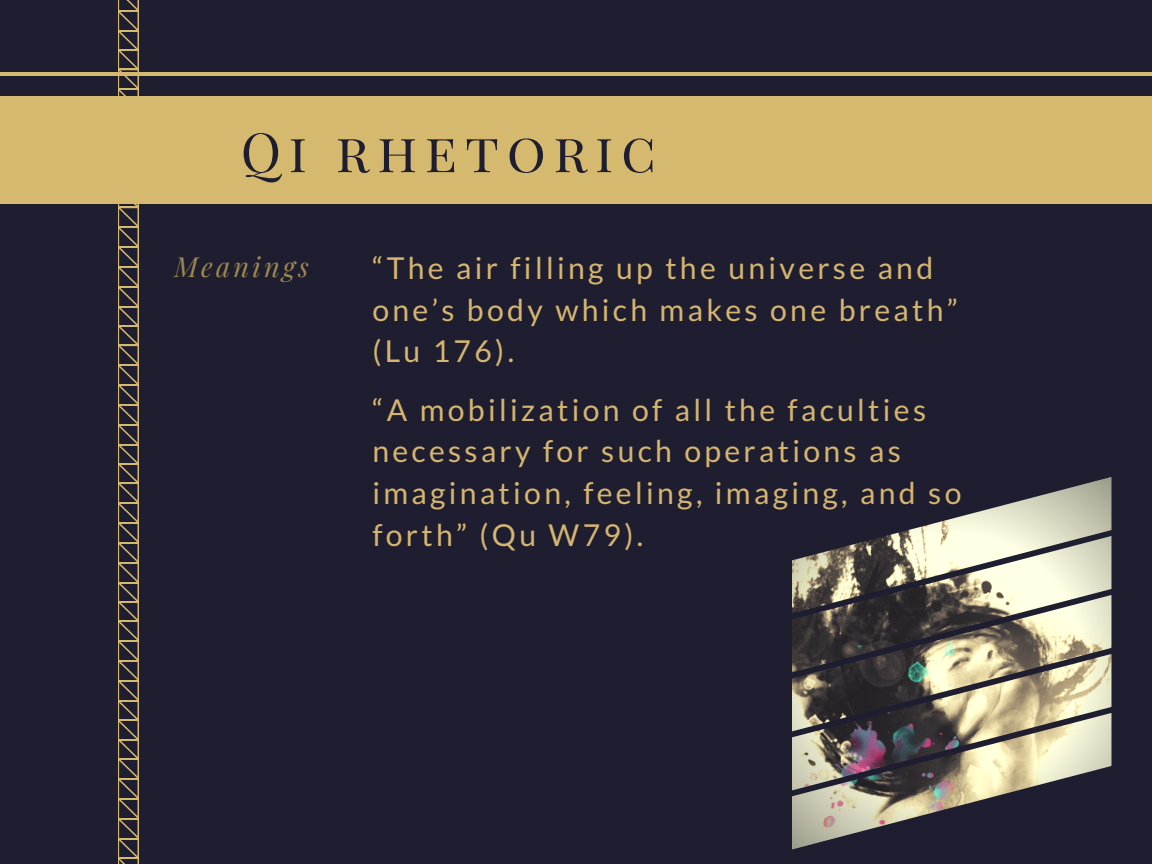
<style>
.page{position:relative;width:1152px;height:864px;background:#1f1e30}
.page>*{position:absolute;margin:0;border:0;box-sizing:border-box;transform-origin:0 0}
.t1{font:54.3px "Playfair Display SC";letter-spacing:.14em;color:#1f1e30}
.t2{font:30.15px/41.7px "Lato";letter-spacing:.11em;color:#d5b570}
.t3{font:italic 27.15px "Playfair Display";letter-spacing:.12em;color:#9d8851}
</style>
<div class="page">
<div style="left:0;top:96px;width:1152px;height:108px;background:#d5b96e"></div>
<hr style="left:0;top:72px;width:1152px;height:3px;background:#d5b96e">
<svg style="left:118px;top:0;width:21px;height:864px"></svg>
<hr style="left:118px;top:758px;width:21px;height:2px;background:#d5b96e">
<svg style="left:792px;top:477px;width:319px;height:372px"></svg>
<h1 class="t1" style="left:241px;top:113px;width:417px">QI RHETORIC</h1>
<p class="t3" style="left:174px;top:247px;width:136px">Meanings</p>
<p class="t2" style="left:372px;top:246px;width:587px">“The air filling up the universe and one’s body which makes one breath” (Lu 176).</p>
<p class="t2" style="left:372px;top:388px;width:591px">“A mobilization of all the faculties necessary for such operations as imagination, feeling, imaging, and so forth” (Qu W79).</p>
</div>
